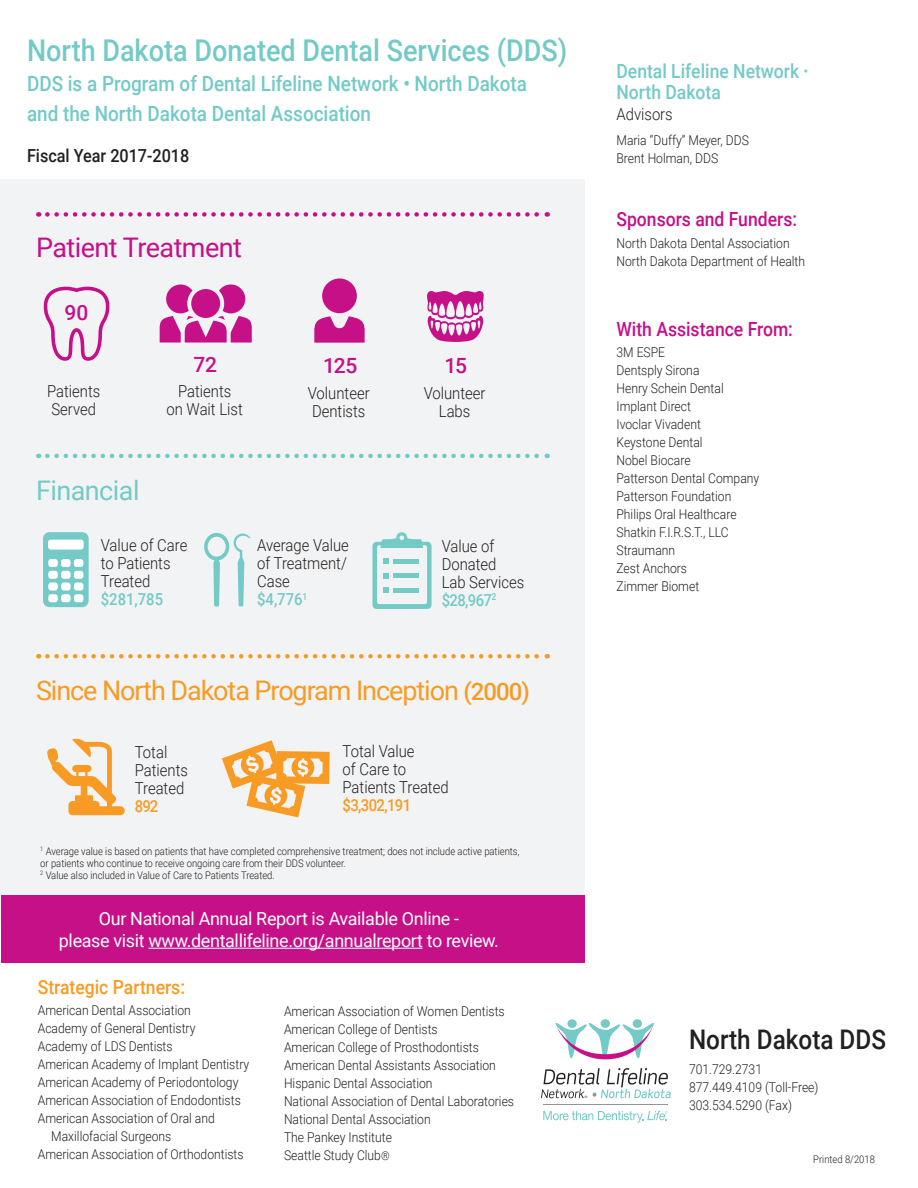
<style>
.page{position:relative;width:918px;height:1188px;background:#fff}
.page>*{position:absolute;margin:0;border:0;box-sizing:border-box;transform-origin:0 0}
.t1{font:500 30px "Roboto";color:#73cac7;scale:.9 1}
.t2{font:27px "Roboto";letter-spacing:-.04em;color:#f89b24}
.t3{font:27px "Roboto";letter-spacing:-.02em;color:#c51088}
.t4{font:500 27px "Roboto";color:#231f20;scale:.9 1}
.t5{font:27px "Roboto";letter-spacing:-.02em;color:#73cac7}
.t6{font:500 21px "Roboto";color:#73cac7;scale:.9 1}
.t7{font:500 21px "Roboto";letter-spacing:-.01em;color:#c51088}
.t8{font:500 19.5px "Roboto";color:#c51088;scale:.9 1}
.t9{font:500 19.5px "Roboto";color:#73cac7;scale:.9 1}
.t10{font:500 19.5px "Roboto";color:#f89b24;scale:.9 1}
.t11{font:18px "Roboto";letter-spacing:-.02em;color:#fff}
.t12{font:500 18px "Roboto";color:#231f20;scale:.9 1}
.t13{font:300 16.5px/18px "Roboto";color:#231f20;scale:.9 1}
.t14{font:500 16.5px "Roboto";color:#73cac7;scale:.9 1}
.t15{font:500 16.5px "Roboto";letter-spacing:-.04em;color:#f89b24;scale:.9 1}
.t16{font:300 13.5px "Roboto";color:#231f20;scale:.9 1}
.t17{font:300 10.5px/12px "Roboto";color:#231f20;scale:.9 1}
.s1{font-weight:500;font-size:24px}
.s2{font-size:12px}
.s3{font-size:13.5px}
</style>
<div class="page">
<div style="left:0;top:179px;width:584px;height:741px;background:#f2f3f4"></div>
<svg style="left:427px;top:291px;width:57px;height:51px"></svg>
<svg style="left:314px;top:278px;width:51px;height:65px"></svg>
<svg style="left:204px;top:533px;width:46px;height:74px"></svg>
<div style="left:43px;top:532px;width:46px;height:75px;background:#73cac7;border-radius:6px"></div>
<div style="left:48px;top:559px;width:10px;height:8px;background:#fff;border-radius:3px"></div>
<div style="left:61px;top:559px;width:10px;height:8px;background:#fff;border-radius:3px"></div>
<div style="left:74px;top:559px;width:9px;height:8px;background:#fff;border-radius:3px"></div>
<div style="left:48px;top:571px;width:10px;height:8px;background:#fff;border-radius:3px"></div>
<div style="left:61px;top:571px;width:10px;height:8px;background:#fff;border-radius:3px"></div>
<div style="left:74px;top:571px;width:9px;height:8px;background:#fff;border-radius:3px"></div>
<div style="left:48px;top:583px;width:10px;height:8px;background:#fff;border-radius:3px"></div>
<div style="left:61px;top:583px;width:10px;height:8px;background:#fff;border-radius:3px"></div>
<div style="left:74px;top:583px;width:9px;height:8px;background:#fff;border-radius:3px"></div>
<div style="left:48px;top:594px;width:10px;height:8px;background:#fff;border-radius:3px"></div>
<div style="left:61px;top:594px;width:10px;height:8px;background:#fff;border-radius:3px"></div>
<div style="left:74px;top:594px;width:9px;height:8px;background:#fff;border-radius:3px"></div>
<div style="left:48px;top:540px;width:36px;height:10px;background:#fff;border-radius:3px"></div>
<svg style="left:222px;top:740px;width:108px;height:77px"></svg>
<svg style="left:159px;top:284px;width:93px;height:59px"></svg>
<svg style="left:372px;top:532px;width:60px;height:76px"></svg>
<div style="left:393px;top:588px;width:26px;height:5px;background:#73cac7"></div>
<svg style="left:47px;top:738px;width:78px;height:77px"></svg>
<svg style="left:43px;top:286px;width:67px;height:75px"></svg>
<svg style="left:47px;top:454px;width:501px;height:4px"></svg>
<svg style="left:47px;top:212px;width:501px;height:5px"></svg>
<svg style="left:47px;top:654px;width:501px;height:4px"></svg>
<div style="left:633px;top:1019px;width:9px;height:9px;background:#73cac7;border-radius:50%"></div>
<div style="left:567px;top:1019px;width:10px;height:9px;background:#73cac7;border-radius:50%"></div>
<div style="left:601px;top:1019px;width:9px;height:9px;background:#73cac7;border-radius:50%"></div>
<svg style="left:555px;top:1022px;width:99px;height:38px"></svg>
<hr style="left:543px;top:1104px;width:125px;height:1px;background:#939598">
<svg style="left:543px;top:1111px;width:125px;height:12px"></svg>
<svg style="left:541px;top:1068px;width:130px;height:30px"></svg>
<div style="left:1px;top:895px;width:583px;height:68px;background:#c51088"></div>
<hr style="left:148px;top:948px;width:275px;height:1px;background:#fff">
<p class="t1" style="left:27px;top:30px;width:602px">North Dakota Donated Dental Services (DDS)</p>
<p class="t6" style="left:27px;top:69px;width:557px">DDS is a Program of Dental Lifeline Network • North Dakota</p>
<p class="t6" style="left:27px;top:99px;width:384px">and the North Dakota Dental Association</p>
<p class="t12" style="left:27px;top:143px;width:182px">Fiscal Year 2017-2018</p>
<p class="t3" style="left:36px;top:228px;width:208px">Patient Treatment</p>
<p class="t7" style="left:65px;top:298px;width:25px">90</p>
<p class="t7" style="left:194px;top:350px;width:25px">72</p>
<p class="t7" style="left:323px;top:351px;width:36px">125</p>
<p class="t7" style="left:445px;top:351px;width:24px">15</p>
<p class="t13" style="left:47px;top:381px;width:61px">Patients<br>Served</p>
<p class="t13" style="left:178px;top:382px;width:61px">Patients</p>
<p class="t13" style="left:167px;top:400px;width:86px">on Wait List</p>
<p class="t13" style="left:308px;top:383px;width:70px">Volunteer<br>Dentists</p>
<p class="t13" style="left:424px;top:383px;width:70px">Volunteer</p>
<p class="t13" style="left:439px;top:401px;width:37px">Labs</p>
<p class="t5" style="left:36px;top:471px;width:105px">Financial</p>
<p class="t13" style="left:101px;top:535px;width:98px">Value of Care to Patients<br>Treated</p>
<p class="t14" style="left:101px;top:587px;width:71px">$281,785</p>
<p class="t13" style="left:257px;top:536px;width:103px">Average Value</p>
<p class="t13" style="left:257px;top:554px;width:101px">of Treatment/<br>Case</p>
<p class="t14" style="left:257px;top:588px;width:57px">$4,776<sup>1</sup></p>
<p class="t13" style="left:442px;top:536px;width:60px">Value of</p>
<p class="t13" style="left:442px;top:554px;width:62px">Donated</p>
<p class="t13" style="left:442px;top:572px;width:93px">Lab Services</p>
<p class="t14" style="left:442px;top:588px;width:62px">$28,967<sup>2</sup></p>
<p class="t2" style="left:36px;top:672px;width:496px">Since North Dakota Program Inception <span class="s1">(2000)</span></p>
<p class="t13" style="left:135px;top:743px;width:61px">Total<br>Patients<br>Treated</p>
<p class="t15" style="left:135px;top:795px;width:28px">892</p>
<p class="t13" style="left:343px;top:741px;width:82px">Total Value</p>
<p class="t13" style="left:343px;top:759px;width:119px">of Care to<br>Patients Treated</p>
<p class="t15" style="left:343px;top:793px;width:78px">$3,302,191</p>
<p class="t17" style="left:40px;top:844px;width:534px"><sup>1</sup> Average value is based on patients that have completed comprehensive treatment; does not include active patients, or patients who continue to receive ongoing care from their DDS volunteer.</p>
<p class="t17" style="left:40px;top:868px;width:262px"><sup>2</sup> Value also included in Value of Care to Patients Treated.</p>
<p class="t11" style="left:99px;top:906px;width:362px">Our National Annual Report is Available Online -</p>
<p class="t11" style="left:59px;top:928px;width:442px">please visit www.dentallifeline.org/annualreport to review.</p>
<p class="t10" style="left:38px;top:974px;width:165px">Strategic Partners:</p>
<p class="t16" style="left:38px;top:1001px;width:172px">American Dental Association</p>
<p class="t16" style="left:38px;top:1019px;width:177px">Academy of General Dentistry</p>
<p class="t16" style="left:38px;top:1037px;width:151px">Academy of LDS Dentists</p>
<p class="t16" style="left:38px;top:1055px;width:237px">American Academy of Implant Dentistry</p>
<p class="t16" style="left:38px;top:1073px;width:224px">American Academy of Periodontology</p>
<p class="t16" style="left:38px;top:1091px;width:227px">American Association of Endodontists</p>
<p class="t16" style="left:38px;top:1109px;width:198px">American Association of Oral and</p>
<p class="t16" style="left:51px;top:1127px;width:135px">Maxillofacial Surgeons</p>
<p class="t16" style="left:38px;top:1145px;width:230px">American Association of Orthodontists</p>
<p class="t16" style="left:284px;top:1002px;width:247px">American Association of Women Dentists</p>
<p class="t16" style="left:284px;top:1020px;width:172px">American College of Dentists</p>
<p class="t16" style="left:284px;top:1038px;width:218px">American College of Prosthodontists</p>
<p class="t16" style="left:284px;top:1056px;width:237px">American Dental Assistants Association</p>
<p class="t16" style="left:284px;top:1074px;width:167px">Hispanic Dental Association</p>
<p class="t16" style="left:284px;top:1092px;width:257px">National Association of Dental Laboratories</p>
<p class="t16" style="left:284px;top:1110px;width:165px">National Dental Association</p>
<p class="t16" style="left:284px;top:1128px;width:121px">The Pankey Institute</p>
<p class="t16" style="left:284px;top:1146px;width:119px">Seattle Study Club<span class="s2">®</span></p>
<p class="t9" style="left:616px;top:57px;width:214px">Dental Lifeline Network <span class="s3">•</span></p>
<p class="t9" style="left:616px;top:78px;width:118px">North Dakota</p>
<p class="t13" style="left:616px;top:105px;width:64px">Advisors</p>
<p class="t16" style="left:616px;top:131px;width:149px">Maria “Duffy” Meyer, DDS</p>
<p class="t16" style="left:616px;top:149px;width:114px">Brent Holman, DDS</p>
<p class="t8" style="left:616px;top:206px;width:202px">Sponsors and Funders:</p>
<p class="t16" style="left:616px;top:233px;width:194px">North Dakota Dental Association</p>
<p class="t16" style="left:616px;top:251px;width:211px">North Dakota Department of Health</p>
<p class="t8" style="left:616px;top:316px;width:198px">With Assistance From:</p>
<p class="t16" style="left:616px;top:343px;width:56px">3M ESPE</p>
<p class="t16" style="left:616px;top:361px;width:94px">Dentsply Sirona</p>
<p class="t16" style="left:616px;top:379px;width:121px">Henry Schein Dental</p>
<p class="t16" style="left:616px;top:397px;width:84px">Implant Direct</p>
<p class="t16" style="left:616px;top:415px;width:95px">Ivoclar Vivadent</p>
<p class="t16" style="left:616px;top:433px;width:97px">Keystone Dental</p>
<p class="t16" style="left:616px;top:451px;width:84px">Nobel Biocare</p>
<p class="t16" style="left:616px;top:469px;width:160px">Patterson Dental Company</p>
<p class="t16" style="left:616px;top:487px;width:129px">Patterson Foundation</p>
<p class="t16" style="left:616px;top:505px;width:135px">Philips Oral Healthcare</p>
<p class="t16" style="left:616px;top:523px;width:126px">Shatkin F.I.R.S.T., LLC</p>
<p class="t16" style="left:616px;top:541px;width:67px">Straumann</p>
<p class="t16" style="left:616px;top:559px;width:80px">Zest Anchors</p>
<p class="t16" style="left:616px;top:577px;width:93px">Zimmer Biomet</p>
<p class="t4" style="left:689px;top:1021px;width:220px">North Dakota DDS</p>
<p class="t16" style="left:689px;top:1060px;width:83px">701.729.2731</p>
<p class="t16" style="left:689px;top:1078px;width:145px">877.449.4109 (Toll-Free)</p>
<p class="t16" style="left:689px;top:1096px;width:116px">303.534.5290 (Fax)</p>
<p class="t17" style="left:813px;top:1152px;width:70px">Printed 8/2018</p>
</div>
